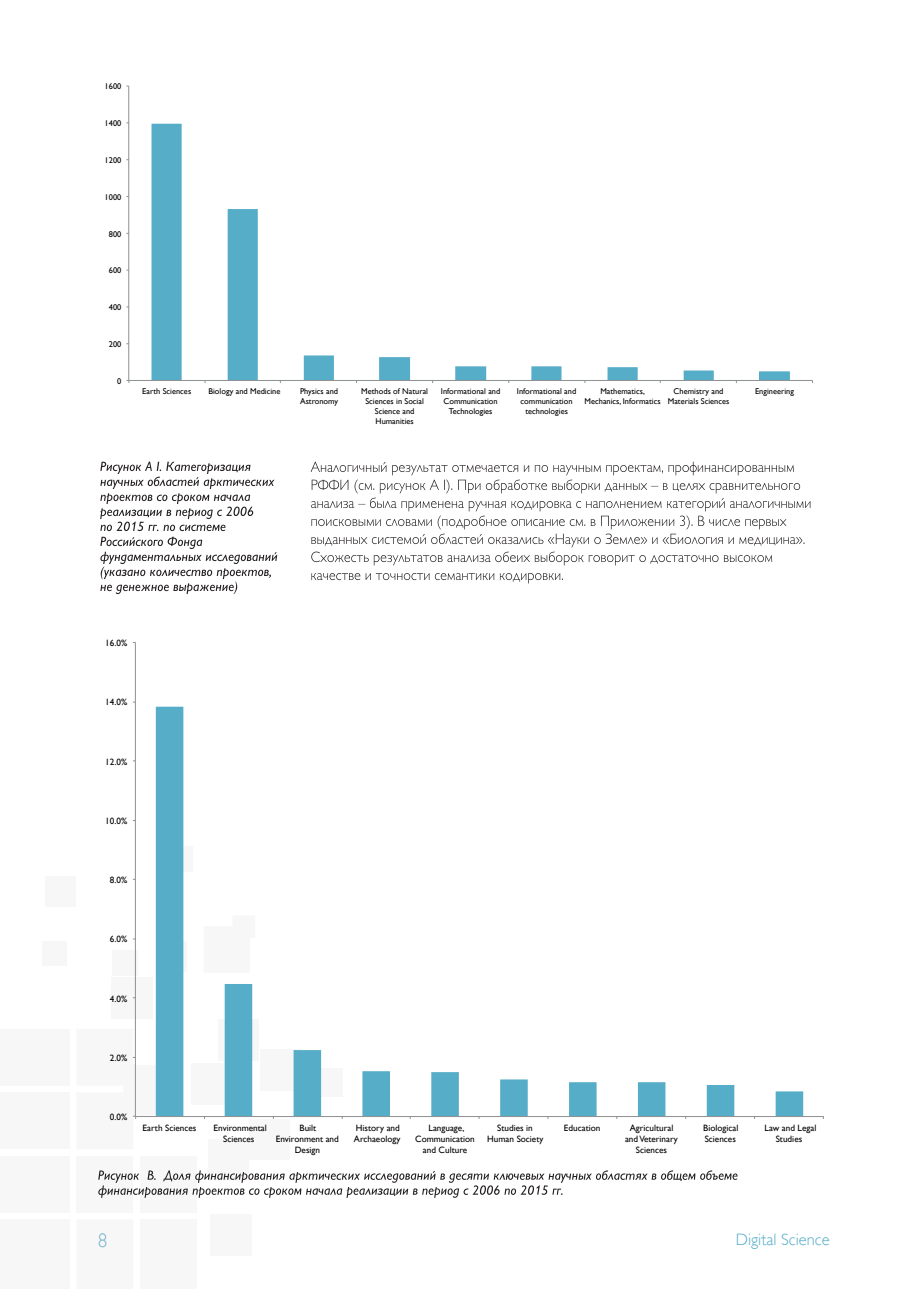
<style>
.page{position:relative;width:919px;height:1289px;background:#fff}
.page>*{position:absolute;margin:0;border:0;box-sizing:border-box;transform-origin:0 0}
.t1{font:300 19.5px "Gill Sans";color:#56adc8}
.t2{font:300 16.5px "Gill Sans";color:#56adc8}
.t3{font:9.15px/10.9px "Gill Sans";color:#000001;text-align:center}
.t4{font:8.4px/10.1px "Gill Sans";color:#000001;text-align:center}
</style>
<div class="page">
<div style="left:0;top:1155px;width:70px;height:57px;background:#f7f7f8"></div>
<div style="left:140px;top:1219px;width:57px;height:69px;background:#f7f7f8"></div>
<div style="left:99px;top:1233px;width:7px;height:14px;background:#f7f7f8"></div>
<div style="left:0;top:1219px;width:70px;height:69px;background:#f7f7f8"></div>
<div style="left:140px;top:1155px;width:57px;height:57px;background:#f7f7f8"></div>
<div style="left:76px;top:1155px;width:57px;height:57px;background:#f7f7f8"></div>
<div style="left:0;top:1092px;width:70px;height:57px;background:#f7f7f8"></div>
<div style="left:0;top:1028px;width:70px;height:57px;background:#f7f7f8"></div>
<div style="left:42px;top:941px;width:25px;height:24px;background:#f7f7f8"></div>
<div style="left:112px;top:977px;width:41px;height:41px;background:#f7f7f8"></div>
<div style="left:210px;top:1214px;width:41px;height:41px;background:#f7f7f8"></div>
<div style="left:112px;top:950px;width:25px;height:25px;background:#f7f7f8"></div>
<div style="left:45px;top:876px;width:31px;height:31px;background:#f7f7f8"></div>
<svg style="left:151px;top:124px;width:638px;height:256px"></svg>
<hr style="left:128px;top:86px;width:1px;height:294px;background:#8d9091">
<hr style="left:129px;top:380px;width:683px;height:1px;background:#8d9091">
<svg style="left:100px;top:461px;width:177px;height:133px"></svg>
<svg style="left:156px;top:706px;width:647px;height:410px"></svg>
<hr style="left:135px;top:642px;width:1px;height:474px;background:#8d9091">
<hr style="left:135px;top:1116px;width:688px;height:1px;background:#8d9091">
<svg style="left:98px;top:1028px;width:639px;height:169px"></svg>
<svg style="left:311px;top:573px;width:251px;height:10px"></svg>
<svg style="left:310px;top:461px;width:500px;height:104px"></svg>
<p class="t4" style="left:105px;top:81px;width:18px">1600</p>
<p class="t4" style="left:105px;top:118px;width:18px">1400</p>
<p class="t4" style="left:105px;top:155px;width:18px">1200</p>
<p class="t4" style="left:105px;top:192px;width:18px">1000</p>
<p class="t4" style="left:109px;top:229px;width:14px">800</p>
<p class="t4" style="left:109px;top:265px;width:14px">600</p>
<p class="t4" style="left:109px;top:302px;width:14px">400</p>
<p class="t4" style="left:109px;top:339px;width:14px">200</p>
<p class="t4" style="left:117px;top:376px;width:6px">0</p>
<p class="t4" style="left:142px;top:386px;width:50px">Earth Sciences</p>
<p class="t4" style="left:208px;top:386px;width:73px">Biology and Medicine</p>
<p class="t4" style="left:300px;top:386px;width:40px;text-align:left">Physics and<br>Astronomy</p>
<p class="t4" style="left:361px;top:386px;width:68px">Methods of Natural<br>Sciences in Social<br>Science and<br>Humanities</p>
<p class="t4" style="left:441px;top:386px;width:61px">Informational and<br>Communication<br>Technologies</p>
<p class="t4" style="left:517px;top:386px;width:61px">Informational and communication technologies</p>
<p class="t4" style="left:584px;top:386px;width:77px">Mathematics,<br>Mechanics, Informatics</p>
<p class="t4" style="left:667px;top:386px;width:63px">Chemistry and<br>Materials Sciences</p>
<p class="t4" style="left:755px;top:386px;width:40px">Engineering</p>
<p class="t3" style="left:105px;top:637px;width:23px">16.0%</p>
<p class="t3" style="left:105px;top:696px;width:23px">14.0%</p>
<p class="t3" style="left:105px;top:756px;width:23px">12.0%</p>
<p class="t3" style="left:105px;top:815px;width:23px">10.0%</p>
<p class="t3" style="left:110px;top:874px;width:19px">8.0%</p>
<p class="t3" style="left:110px;top:933px;width:19px">6.0%</p>
<p class="t3" style="left:110px;top:993px;width:19px">4.0%</p>
<p class="t3" style="left:110px;top:1052px;width:19px">2.0%</p>
<p class="t3" style="left:110px;top:1111px;width:19px">0.0%</p>
<p class="t3" style="left:143px;top:1122px;width:55px">Earth Sciences</p>
<p class="t3" style="left:214px;top:1122px;width:55px">Environmental<br>Sciences</p>
<p class="t3" style="left:276px;top:1122px;width:64px">Built<br>Environment and<br>Design</p>
<p class="t3" style="left:354px;top:1122px;width:48px;text-align:left">History and<br>Archaeology</p>
<p class="t3" style="left:415px;top:1122px;width:61px">Language,<br>Communication and Culture</p>
<p class="t3" style="left:487px;top:1122px;width:58px">Studies in<br>Human Society</p>
<p class="t3" style="left:564px;top:1122px;width:38px">Education</p>
<p class="t3" style="left:625px;top:1122px;width:54px">Agricultural andVeterinary<br>Sciences</p>
<p class="t3" style="left:703px;top:1122px;width:37px;text-align:left">Biological<br>Sciences</p>
<p class="t3" style="left:764px;top:1122px;width:53px">Law and Legal<br>Studies</p>
<h1 class="t1" style="left:98px;top:1229px;width:11px">8</h1>
<h2 class="t2" style="left:735px;top:1230px;width:95px">Digital Science</h2>
</div>
